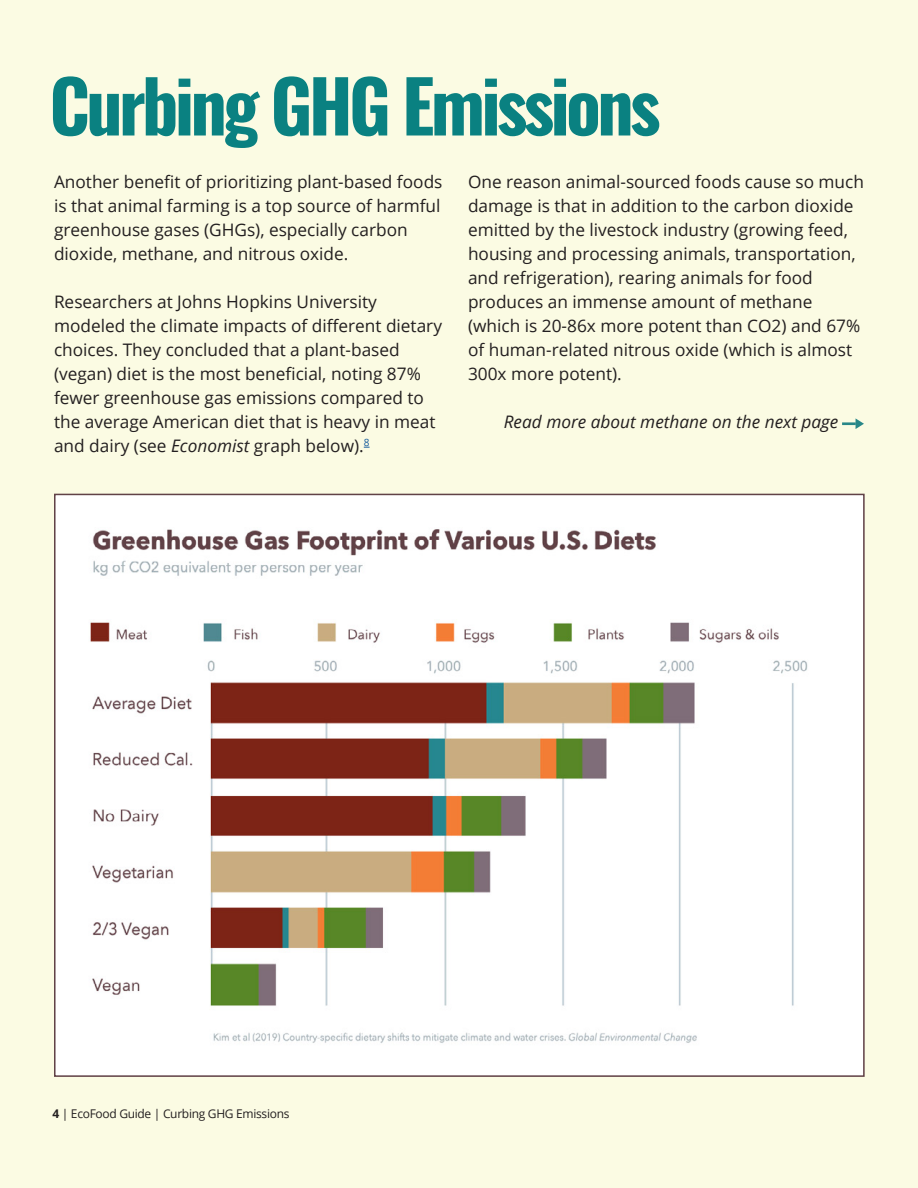
<style>
.page{position:relative;width:918px;height:1188px;background:#fbfbe3}
.page>*{position:absolute;margin:0;border:0;box-sizing:border-box;transform-origin:0 0}
.t1{font:700 72px "Oswald";letter-spacing:-.05em;color:#0a8181}
.t2{font:17.25px/24px "Open Sans";color:#231f20}
.t3{font:italic 17.25px "Open Sans";color:#231f20}
.t4{font:12px "Open Sans";letter-spacing:-.025em;color:#231f20}
.s1{font-style:italic}
.s2{font-weight:700}
</style>
<div class="page">
<div style="left:55px;top:494px;width:809px;height:582px;background:#fff"></div>
<img style="left:90px;top:529px;width:718px;height:514px">
<svg style="left:856px;top:418px;width:8px;height:11px"></svg>
<hr style="left:842px;top:422px;width:14px;height:3px;background:#288788">
<p class="t1" style="left:49px;top:56px;width:613px">Curbing GHG Emissions</p>
<p class="t2" style="left:54px;top:169px;width:390px">Another benefit of prioritizing plant-based foods is that animal farming is a top source of harmful greenhouse gases (GHGs), especially carbon dioxide, methane, and nitrous oxide.</p>
<p class="t2" style="left:54px;top:289px;width:390px">Researchers at Johns Hopkins University modeled the climate impacts of different dietary choices. They concluded that a plant-based (vegan) diet is the most beneficial, noting 87% fewer greenhouse gas emissions compared to the average American diet that is heavy in meat and dairy (see <span class="s1">Economist</span> graph below).<sup>8</sup></p>
<p class="t2" style="left:468px;top:169px;width:398px">One reason animal-sourced foods cause so much damage is that in addition to the carbon dioxide emitted by the livestock industry (growing feed, housing and processing animals, transportation, and refrigeration), rearing animals for food produces an immense amount of methane (which is 20-86x more potent than CO2) and 67% of human-related nitrous oxide (which is almost 300x more potent).</p>
<p class="t3" style="left:504px;top:410px;width:336px">Read more about methane on the next page</p>
<p class="t4" style="left:52px;top:1105px;width:239px"><span class="s2">4</span> | EcoFood Guide | Curbing GHG Emissions</p>
</div>
